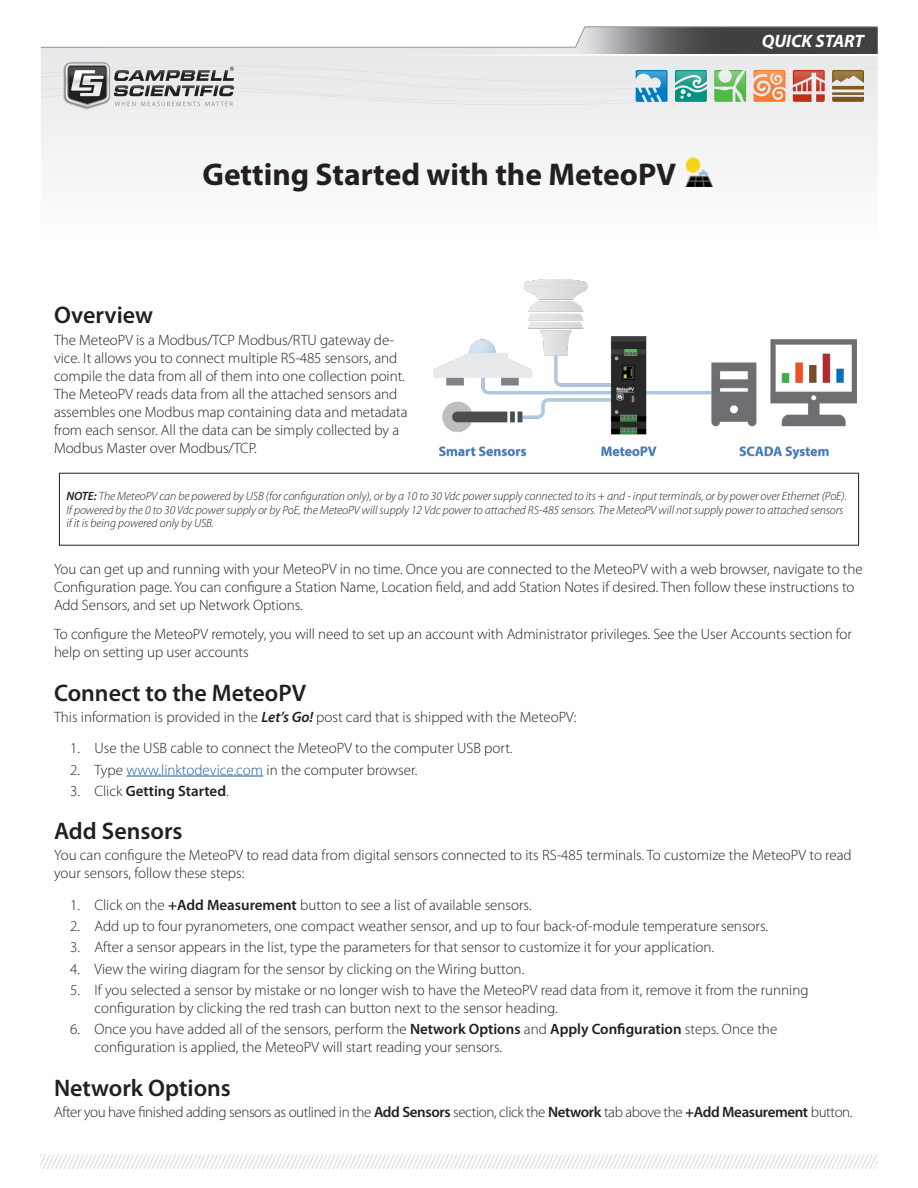
<style>
.page{position:relative;width:918px;height:1188px;background:#fff}
.page>*{position:absolute;margin:0;border:0;box-sizing:border-box;transform-origin:0 0}
.t1{font:700 31.5px "Myriad Pro";color:#231f20}
.t2{font:600 24px "Myriad Pro";color:#231f20}
.t3{font:italic 700 18px "Myriad Pro";color:#fff}
.body1{font:300 15px/18px "Myriad Pro";letter-spacing:-.005em;color:#231f20}
.bullets1{font:300 15px/18px "Myriad Pro";color:#231f20}
.bullets1-2{font:300 15px "Myriad Pro";letter-spacing:-.025em;color:#231f20}
.bullets1-3{font:600 15px "Myriad Pro";color:#231f20}
.body1-2{font:italic 300 12px/13.5px "Myriad Pro";letter-spacing:-.005em;color:#231f20}
.s1{font-weight:600}
.s2{font-weight:600;font-style:italic}
.s3{color:#175d9e}
.s4{font-weight:300}
</style>
<div class="page">
<svg style="left:41px;top:54px;width:837px;height:492px"></svg>
<div style="left:41px;top:61px;width:837px;height:56px;background:#ebebed"></div>
<svg style="left:377px;top:54px;width:501px;height:1px"></svg>
<svg style="left:40px;top:26px;width:838px;height:28px"></svg>
<img style="left:63px;top:61px;width:49px;height:50px">
<svg style="left:65px;top:63px;width:234px;height:70px"></svg>
<svg style="left:40px;top:1155px;width:838px;height:14px"></svg>
<svg style="left:636px;top:70px;width:32px;height:32px"></svg>
<svg style="left:675px;top:70px;width:32px;height:32px"></svg>
<svg style="left:714px;top:70px;width:32px;height:32px"></svg>
<svg style="left:754px;top:70px;width:31px;height:32px"></svg>
<svg style="left:793px;top:70px;width:32px;height:32px"></svg>
<svg style="left:832px;top:70px;width:32px;height:32px"></svg>
<img style="left:682px;top:155px;width:34px;height:32px">
<hr style="left:126px;top:776px;width:137px;height:1px;background:#175d9e">
<img style="left:434px;top:280px;width:423px;height:179px">
<p class="t1" style="left:202px;top:154px;width:475px">Getting Started with the MeteoPV</p>
<p class="t2" style="left:54px;top:300px;width:101px">Overview</p>
<p class="body1" style="left:54px;top:331px;width:355px">The MeteoPV is a Modbus/TCP Modbus/RTU gateway de&shy;vice. It allows you to connect multiple RS-485 sensors, and compile the data from all of them into one collection point.<br>The MeteoPV reads data from all the attached sensors and assembles one Modbus map containing data and metadata from each sensor. All the data can be simply collected by a Modbus Master over Modbus/TCP.</p>
<p class="t3" style="left:762px;top:30px;width:104px">QUICK START</p>
<p class="body1-2" style="left:66px;top:489px;width:782px"><span class="s1">NOTE:</span> The MeteoPV can be powered by USB (for configuration only), or by a 10 to 30 Vdc power supply connected to its + and - input terminals, or by power over Ethernet (PoE).<br>If powered by the 0 to 30 Vdc power supply or by PoE, the MeteoPV will supply 12 Vdc power to attached RS-485 sensors. The MeteoPV will not supply power to attached sensors if it is being powered only by USB.</p>
<p class="body1" style="left:54px;top:560px;width:810px">You can get up and running with your MeteoPV in no time. Once you are connected to the MeteoPV with a web browser, navigate to the<br>Configuration page. You can configure a Station Name, Location field, and add Station Notes if desired. Then follow these instructions to<br>Add Sensors, and set up Network Options.</p>
<p class="body1" style="left:54px;top:625px;width:799px">To configure the MeteoPV remotely, you will need to set up an account with Administrator privileges. See the User Accounts section for help on setting up user accounts</p>
<p class="t2" style="left:54px;top:677px;width:254px">Connect to the MeteoPV</p>
<p class="body1" style="left:54px;top:708px;width:524px">This information is provided in the <span class="s2">Let’s Go!</span> post card that is shipped with the MeteoPV:</p>
<p class="bullets1" style="left:70px;top:739px;width:444px">1. Use the USB cable to connect the MeteoPV to the computer USB port.</p>
<p class="bullets1" style="left:70px;top:760px;width:349px">2. Type <span class="s3">www.linktodevice.com</span> in the computer browser.</p>
<p class="bullets1-3" style="left:70px;top:781px;width:160px"><span class="s4">3. Click</span> Getting Started<span class="s4">.</span></p>
<p class="t2" style="left:54px;top:816px;width:130px">Add Sensors</p>
<p class="body1" style="left:54px;top:846px;width:799px">You can configure the MeteoPV to read data from digital sensors connected to its RS-485 terminals. To customize the MeteoPV to read your sensors, follow these steps:</p>
<p class="bullets1" style="left:70px;top:896px;width:463px">1. Click on the <span class="s1">+Add Measurement</span> button to see a list of available sensors.</p>
<p class="bullets1" style="left:70px;top:917px;width:699px">2. Add up to four pyranometers, one compact weather sensor, and up to four back-of-module temperature sensors.</p>
<p class="bullets1" style="left:70px;top:938px;width:645px">3. After a sensor appears in the list, type the parameters for that sensor to customize it for your application.</p>
<p class="bullets1" style="left:70px;top:960px;width:456px">4. View the wiring diagram for the sensor by clicking on the Wiring button.</p>
<p class="bullets1" style="left:94px;top:981px;width:716px;text-indent:-24px">5. If you selected a sensor by mistake or no longer wish to have the MeteoPV read data from it, remove it from the running configuration by clicking the red trash can button next to the sensor heading.</p>
<p class="bullets1" style="left:94px;top:1020px;width:684px;text-indent:-24px">6. Once you have added all of the sensors, perform the <span class="s1">Network Options</span> and <span class="s1">Apply Configuration</span> steps. Once the configuration is applied, the MeteoPV will start reading your sensors.</p>
<p class="t2" style="left:54px;top:1072px;width:178px">Network Options</p>
<p class="bullets1-2" style="left:54px;top:1103px;width:800px">After you have finished adding sensors as outlined in the <span class="s1">Add Sensors</span> section, click the <span class="s1">Network</span> tab above the <span class="s1">+Add Measurement</span> button.</p>
</div>
